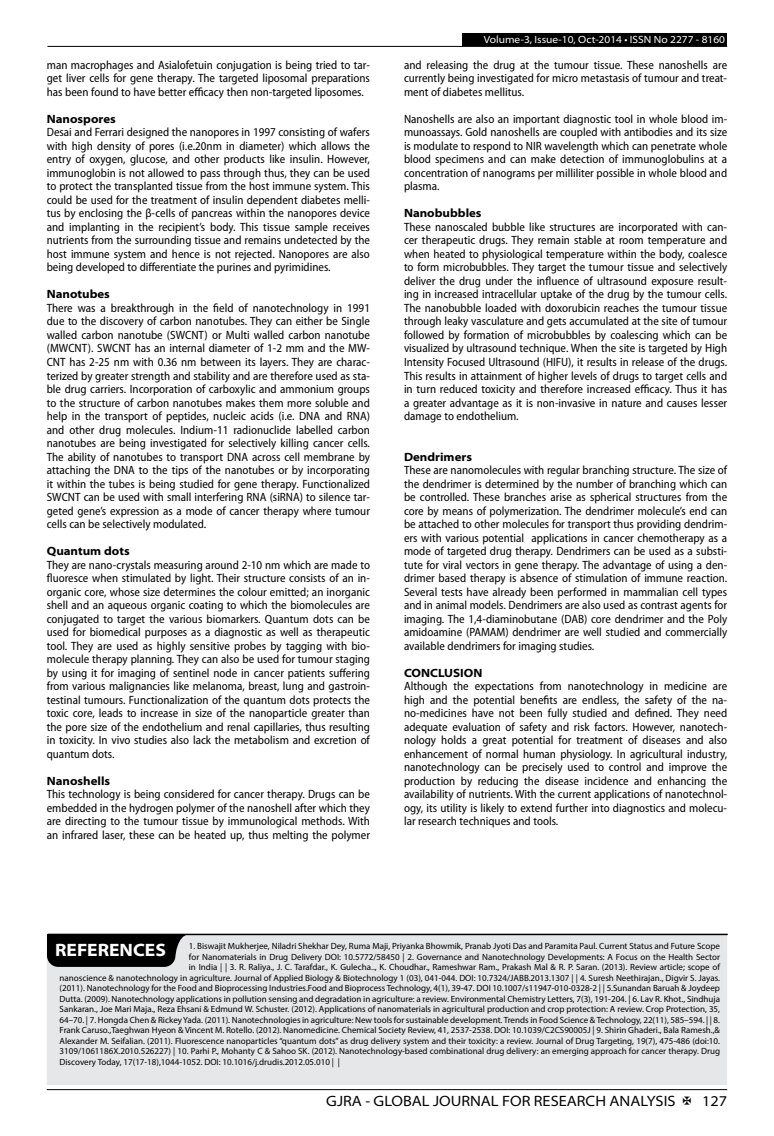
<style>
.page{position:relative;width:774px;height:1136px;background:#fff}
.page>*{position:absolute;margin:0;border:0;box-sizing:border-box;transform-origin:0 0}
.t1{font:700 semi-expanded 18px "Myriad Pro";color:#fff}
.t2{font:semi-expanded 15px "Myriad Pro";color:#000}
.t3{font:semi-condensed 12px/13.5px "Myriad Pro";color:#000;text-align:justify}
.t4{font:700 semi-expanded 12px "Myriad Pro";color:#000}
.t5{font:semi-expanded 10.5px "Myriad Pro";color:#fff}
.t6{font:9px "Myriad Pro";color:#000}
</style>
<div class="page">
<hr style="left:47px;top:1089px;width:680px;height:1px;background:#000">
<div style="left:462px;top:33px;width:265px;height:13px;background:#000"></div>
<hr style="left:47px;top:46px;width:680px;height:1px;background:#000">
<div style="left:47px;top:934px;width:680px;height:150px;background:#e6e7e8"></div>
<hr style="left:48px;top:933px;width:679px;height:2px;background:#000">
<svg style="left:47px;top:934px;width:142px;height:32px;background:#131414"></svg>
<p class="t3" style="left:47px;top:58px;width:325px">man macrophages and Asialofetuin conjugation is being tried to tar&shy;get liver cells for gene therapy. The targeted liposomal preparations has been found to have better efficacy then non-targeted liposomes.</p>
<p class="t4" style="left:47px;top:112px;width:70px">Nanospores</p>
<p class="t3" style="left:47px;top:126px;width:325px">Desai and Ferrari designed the nanopores in 1997 consisting of wafers with high density of pores (i.e.20nm in diameter) which allows the entry of oxygen, glucose, and other products like insulin. However, immunoglobin is not allowed to pass through thus, they can be used to protect the transplanted tissue from the host immune system. This could be used for the treatment of insulin dependent diabetes melli&shy;tus by enclosing the β-cells of pancreas within the nanopores device and implanting in the recipient’s body. This tissue sample receives nutrients from the surrounding tissue and remains undetected by the host immune system and hence is not rejected. Nanopores are also being developed to differentiate the purines and pyrimidines.</p>
<p class="t4" style="left:47px;top:287px;width:65px">Nanotubes</p>
<p class="t3" style="left:47px;top:301px;width:325px">There was a breakthrough in the field of nanotechnology in 1991 due to the discovery of carbon nanotubes. They can either be Single walled carbon nanotube (SWCNT) or Multi walled carbon nanotube (MWCNT). SWCNT has an internal diameter of 1-2 mm and the MW-CNT has 2-25 nm with 0.36 nm between its layers. They are charac&shy;terized by greater strength and stability and are therefore used as sta&shy;ble drug carriers. Incorporation of carboxylic and ammonium groups to the structure of carbon nanotubes makes them more soluble and help in the transport of peptides, nucleic acids (i.e. DNA and RNA) and other drug molecules. Indium-11 radionuclide labelled carbon nanotubes are being investigated for selectively killing cancer cells.<br>The ability of nanotubes to transport DNA across cell membrane by attaching the DNA to the tips of the nanotubes or by incorporating it within the tubes is being studied for gene therapy. Functionalized SWCNT can be used with small interfering RNA (siRNA) to silence tar&shy;geted gene’s expression as a mode of cancer therapy where tumour cells can be selectively modulated.</p>
<p class="t4" style="left:47px;top:544px;width:84px">Quantum dots</p>
<p class="t3" style="left:47px;top:558px;width:325px">They are nano-crystals measuring around 2-10 nm which are made to fluoresce when stimulated by light. Their structure consists of an in&shy;organic core, whose size determines the colour emitted; an inorganic shell and an aqueous organic coating to which the biomolecules are conjugated to target the various biomarkers. Quantum dots can be used for biomedical purposes as a diagnostic as well as therapeutic tool. They are used as highly sensitive probes by tagging with bio&shy;molecule therapy planning. They can also be used for tumour staging by using it for imaging of sentinel node in cancer patients suffering from various malignancies like melanoma, breast, lung and gastroin&shy;testinal tumours. Functionalization of the quantum dots protects the toxic core, leads to increase in size of the nanoparticle greater than the pore size of the endothelium and renal capillaries, thus resulting in toxicity. In vivo studies also lack the metabolism and excretion of quantum dots.</p>
<p class="t4" style="left:47px;top:773px;width:65px">Nanoshells</p>
<p class="t3" style="left:47px;top:787px;width:325px">This technology is being considered for cancer therapy. Drugs can be embedded in the hydrogen polymer of the nanoshell after which they are directing to the tumour tissue by immunological methods. With an infrared laser, these can be heated up, thus melting the polymer</p>
<p class="t5" style="left:484px;top:34px;width:243px">Volume-3, Issue-10, Oct-2014 • ISSN No 2277 - 8160</p>
<p class="t3" style="left:404px;top:58px;width:325px">and releasing the drug at the tumour tissue. These nanoshells are currently being investigated for micro metastasis of tumour and treat&shy;ment of diabetes mellitus.</p>
<p class="t3" style="left:404px;top:112px;width:325px">Nanoshells are also an important diagnostic tool in whole blood im&shy;munoassays. Gold nanoshells are coupled with antibodies and its size is modulate to respond to NIR wavelength which can penetrate whole blood specimens and can make detection of immunoglobulins at a concentration of nanograms per milliliter possible in whole blood and plasma.</p>
<p class="t4" style="left:404px;top:206px;width:79px">Nanobubbles</p>
<p class="t3" style="left:404px;top:220px;width:325px">These nanoscaled bubble like structures are incorporated with can&shy;cer therapeutic drugs. They remain stable at room temperature and when heated to physiological temperature within the body, coalesce to form microbubbles. They target the tumour tissue and selectively deliver the drug under the influence of ultrasound exposure result&shy;ing in increased intracellular uptake of the drug by the tumour cells.<br>The nanobubble loaded with doxorubicin reaches the tumour tissue through leaky vasculature and gets accumulated at the site of tumour followed by formation of microbubbles by coalescing which can be visualized by ultrasound technique. When the site is targeted by High Intensity Focused Ultrasound (HIFU), it results in release of the drugs.<br>This results in attainment of higher levels of drugs to target cells and in turn reduced toxicity and therefore increased efficacy. Thus it has a greater advantage as it is non-invasive in nature and causes lesser damage to endothelium.</p>
<p class="t4" style="left:404px;top:449px;width:69px">Dendrimers</p>
<p class="t3" style="left:404px;top:463px;width:325px">These are nanomolecules with regular branching structure. The size of the dendrimer is determined by the number of branching which can be controlled. These branches arise as spherical structures from the core by means of polymerization. The dendrimer molecule’s end can be attached to other molecules for transport thus providing dendrim&shy;ers with various potential applications in cancer chemotherapy as a mode of targeted drug therapy. Dendrimers can be used as a substi&shy;tute for viral vectors in gene therapy. The advantage of using a den&shy;drimer based therapy is absence of stimulation of immune reaction.<br>Several tests have already been performed in mammalian cell types and in animal models. Dendrimers are also used as contrast agents for imaging. The 1,4-diaminobutane (DAB) core dendrimer and the Poly amidoamine (PAMAM) dendrimer are well studied and commercially available dendrimers for imaging studies.</p>
<p class="t4" style="left:404px;top:665px;width:80px">CONCLUSION</p>
<p class="t3" style="left:404px;top:679px;width:325px">Although the expectations from nanotechnology in medicine are high and the potential benefits are endless, the safety of the na&shy;no-medicines have not been fully studied and defined. They need adequate evaluation of safety and risk factors. However, nanotech&shy;nology holds a great potential for treatment of diseases and also enhancement of normal human physiology. In agricultural industry, nanotechnology can be precisely used to control and improve the production by reducing the disease incidence and enhancing the availability of nutrients. With the current applications of nanotechnol&shy;ogy, its utility is likely to extend further into diagnostics and molecu&shy;lar research techniques and tools.</p>
<h1 class="t1" style="left:55px;top:939px;width:112px">REFERENCES</h1>
<p class="t6" style="left:189px;top:940px;width:533px">1. Biswajit Mukherjee, Niladri Shekhar Dey, Ruma Maji, Priyanka Bhowmik, Pranab Jyoti Das and Paramita Paul. Current Status and Future Scope</p>
<p class="t6" style="left:189px;top:950px;width:533px">for Nanomaterials in Drug Delivery DOI: 10.5772/58450 | 2. Governance and Nanotechnology Developments: A Focus on the Health Sector</p>
<p class="t6" style="left:189px;top:961px;width:533px">in India | | 3. R. Raliya., J. C. Tarafdar., K. Gulecha.., K. Choudhar., Rameshwar Ram., Prakash Mal &amp; R. P. Saran. (2013). Review article; scope of</p>
<p class="t6" style="left:60px;top:971px;width:662px">nanoscience &amp; nanotechnology in agriculture. Journal of Applied Biology &amp; Biotechnology 1 (03), 041-044. DOI: 10.7324/JABB.2013.1307 | | 4. Suresh Neethirajan., Digvir S. Jayas.</p>
<p class="t6" style="left:60px;top:982px;width:662px">(2011). Nanotechnology for the Food and Bioprocessing Industries.Food and Bioprocess Technology, 4(1), 39-47. DOI 10.1007/s11947-010-0328-2 | | 5.Sunandan Baruah &amp; Joydeep</p>
<p class="t6" style="left:60px;top:992px;width:662px">Dutta. (2009). Nanotechnology applications in pollution sensing and degradation in agriculture: a review. Environmental Chemistry Letters, 7(3), 191-204. | 6. Lav R. Khot., Sindhuja</p>
<p class="t6" style="left:60px;top:1003px;width:662px">Sankaran., Joe Mari Maja., Reza Ehsani &amp; Edmund W. Schuster. (2012). Applications of nanomaterials in agricultural production and crop protection: A review. Crop Protection, 35,</p>
<p class="t6" style="left:60px;top:1013px;width:662px">64–70. | 7. Hongda Chen &amp; Rickey Yada. (2011). Nanotechnologies in agriculture: New tools for sustainable development. Trends in Food Science &amp; Technology, 22(11), 585–594. | | 8.</p>
<p class="t6" style="left:60px;top:1024px;width:662px">Frank Caruso.,Taeghwan Hyeon &amp; Vincent M. Rotello. (2012). Nanomedicine. Chemical Society Review, 41, 2537-2538. DOI: 10.1039/C2CS90005J | 9. Shirin Ghaderi., Bala Ramesh.,&amp;</p>
<p class="t6" style="left:60px;top:1034px;width:662px">Alexander M. Seifalian. (2011). Fluorescence nanoparticles “quantum dots” as drug delivery system and their toxicity: a review. Journal of Drug Targeting, 19(7), 475-486 (doi:10.</p>
<p class="t6" style="left:60px;top:1045px;width:662px">3109/1061186X.2010.526227) | 10. Parhi P., Mohanty C &amp; Sahoo SK. (2012). Nanotechnology-based combinational drug delivery: an emerging approach for cancer therapy. Drug</p>
<p class="t6" style="left:60px;top:1055px;width:282px">Discovery Today, 17(17-18),1044-1052. DOI: 10.1016/j.drudis.2012.05.010 | |</p>
<p class="t2" style="left:326px;top:1092px;width:351px">GJRA - GLOBAL JOURNAL FOR RESEARCH ANALYSIS</p>
<p class="t2" style="left:702px;top:1092px;width:27px">127</p>
</div>
